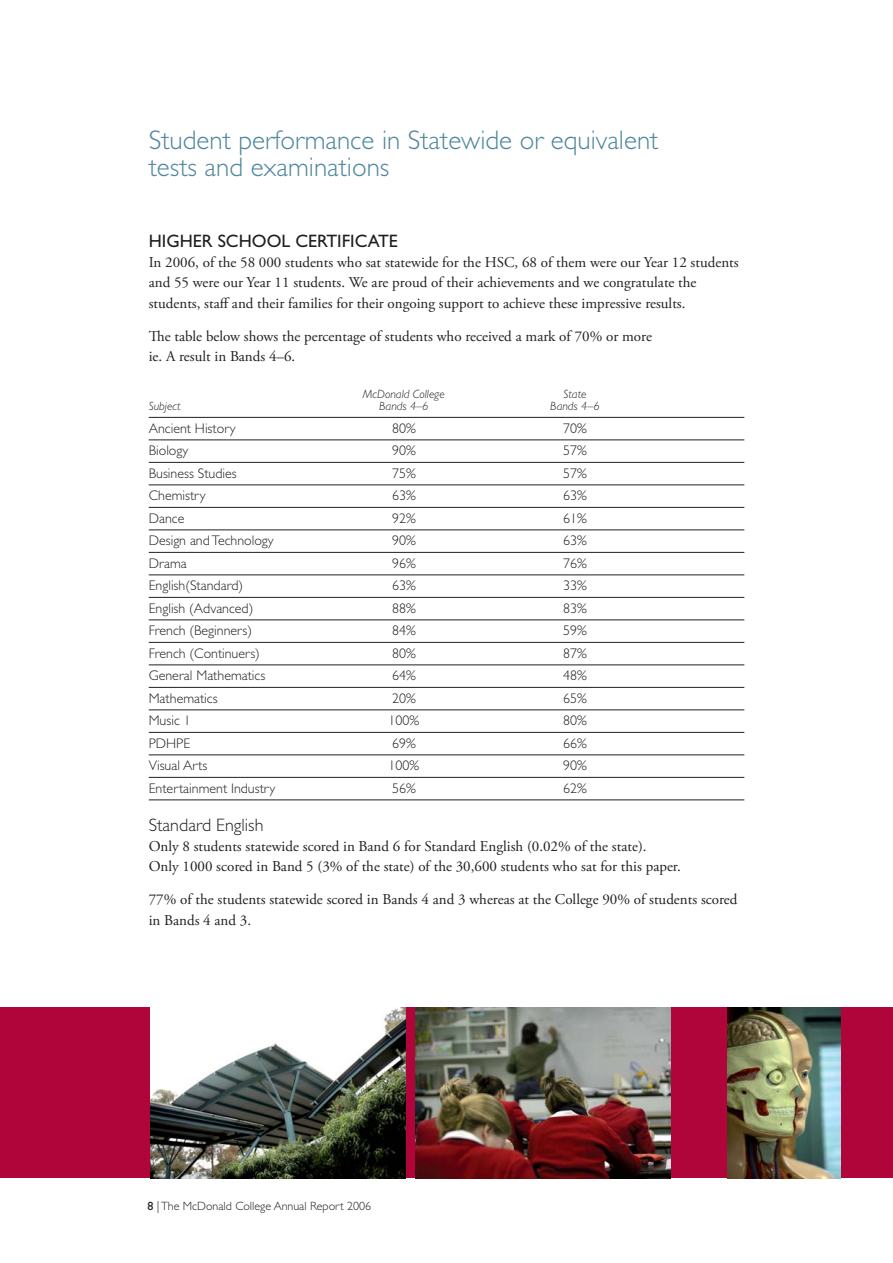
<style>
.page{position:relative;width:893px;height:1263px;background:#fff}
.page>*{position:absolute;margin:0;border:0;box-sizing:border-box;transform-origin:0 0}
.t1{font:300 27px/27px "Gill Sans";color:#4e869d}
.t2{font:18px "Gill Sans";color:#231f20}
.t3{font:300 18px "Gill Sans";color:#231f20}
.t4{font:15px/20.2px "Adobe Garamond Pro";color:#231f20}
.t5{font:300 13.95px "Gill Sans";color:#231f20}
.t6{font:italic 300 12px "Gill Sans";color:#231f20}
.t7{font:300 12px "Gill Sans";color:#231f20}
.s1{font-weight:400}
</style>
<div class="page">
<div style="left:0;top:1008px;width:892px;height:170px;background:#b0053a"></div>
<hr style="left:149px;top:417px;width:595px;height:1px;background:#231f20">
<hr style="left:149px;top:440px;width:595px;height:1px;background:#231f20">
<hr style="left:149px;top:462px;width:595px;height:1px;background:#231f20">
<hr style="left:149px;top:485px;width:595px;height:1px;background:#231f20">
<hr style="left:149px;top:507px;width:595px;height:1px;background:#231f20">
<hr style="left:149px;top:530px;width:595px;height:1px;background:#231f20">
<hr style="left:149px;top:552px;width:595px;height:1px;background:#231f20">
<hr style="left:149px;top:575px;width:595px;height:1px;background:#231f20">
<hr style="left:149px;top:597px;width:595px;height:1px;background:#231f20">
<hr style="left:149px;top:620px;width:595px;height:1px;background:#231f20">
<hr style="left:149px;top:642px;width:595px;height:1px;background:#231f20">
<hr style="left:149px;top:665px;width:595px;height:1px;background:#231f20">
<hr style="left:149px;top:687px;width:595px;height:1px;background:#231f20">
<hr style="left:149px;top:710px;width:595px;height:1px;background:#231f20">
<hr style="left:149px;top:732px;width:595px;height:1px;background:#231f20">
<hr style="left:149px;top:755px;width:595px;height:1px;background:#231f20">
<hr style="left:149px;top:777px;width:595px;height:1px;background:#231f20">
<hr style="left:149px;top:800px;width:595px;height:1px;background:#231f20">
<img style="left:150px;top:1008px;width:255px;height:170px">
<img style="left:415px;top:1008px;width:255px;height:170px">
<img style="left:727px;top:1008px;width:113px;height:170px">
<h1 class="t1" style="left:149px;top:130px;width:511px">Student performance in Statewide or equivalent tests and examinations</h1>
<p class="t2" style="left:149px;top:235px;width:251px">HIGHER SCHOOL CERTIFICATE</p>
<p class="t4" style="left:149px;top:254px;width:591px">In 2006, of the 58 000 students who sat statewide for the HSC, 68 of them were our Year 12 students and 55 were our Year 11 students. We are proud of their achievements and we congratulate the students, staff and their families for their ongoing support to achieve these impressive results.</p>
<p class="t4" style="left:149px;top:327px;width:504px">The table below shows the percentage of students who received a mark of 70% or more ie. A result in Bands 4–6.</p>
<p class="t6" style="left:363px;top:390px;width:83px">McDonald College</p>
<p class="t6" style="left:563px;top:390px;width:24px">State</p>
<p class="t6" style="left:149px;top:402px;width:33px">Subject</p>
<p class="t6" style="left:379px;top:402px;width:51px">Bands 4–6</p>
<p class="t6" style="left:550px;top:402px;width:51px">Bands 4–6</p>
<p class="t5" style="left:149px;top:423px;width:88px">Ancient History</p>
<p class="t5" style="left:392px;top:423px;width:25px">80%</p>
<p class="t5" style="left:563px;top:423px;width:25px">70%</p>
<p class="t5" style="left:149px;top:446px;width:41px">Biology</p>
<p class="t5" style="left:392px;top:446px;width:25px">90%</p>
<p class="t5" style="left:563px;top:446px;width:25px">57%</p>
<p class="t5" style="left:149px;top:468px;width:90px">Business Studies</p>
<p class="t5" style="left:392px;top:468px;width:25px">75%</p>
<p class="t5" style="left:563px;top:468px;width:25px">57%</p>
<p class="t5" style="left:149px;top:491px;width:58px">Chemistry</p>
<p class="t5" style="left:392px;top:491px;width:25px">63%</p>
<p class="t5" style="left:563px;top:491px;width:25px">63%</p>
<p class="t5" style="left:149px;top:513px;width:37px">Dance</p>
<p class="t5" style="left:392px;top:513px;width:25px">92%</p>
<p class="t5" style="left:563px;top:513px;width:25px">61%</p>
<p class="t5" style="left:149px;top:536px;width:126px">Design and Technology</p>
<p class="t5" style="left:392px;top:536px;width:25px">90%</p>
<p class="t5" style="left:563px;top:536px;width:25px">63%</p>
<p class="t5" style="left:149px;top:558px;width:39px">Drama</p>
<p class="t5" style="left:392px;top:558px;width:25px">96%</p>
<p class="t5" style="left:563px;top:558px;width:25px">76%</p>
<p class="t5" style="left:149px;top:581px;width:96px">English(Standard)</p>
<p class="t5" style="left:392px;top:581px;width:25px">63%</p>
<p class="t5" style="left:563px;top:581px;width:25px">33%</p>
<p class="t5" style="left:149px;top:603px;width:106px">English (Advanced)</p>
<p class="t5" style="left:392px;top:603px;width:25px">88%</p>
<p class="t5" style="left:563px;top:603px;width:25px">83%</p>
<p class="t5" style="left:149px;top:626px;width:105px">French (Beginners)</p>
<p class="t5" style="left:392px;top:626px;width:25px">84%</p>
<p class="t5" style="left:563px;top:626px;width:25px">59%</p>
<p class="t5" style="left:149px;top:648px;width:113px">French (Continuers)</p>
<p class="t5" style="left:392px;top:648px;width:25px">80%</p>
<p class="t5" style="left:563px;top:648px;width:25px">87%</p>
<p class="t5" style="left:149px;top:671px;width:118px">General Mathematics</p>
<p class="t5" style="left:392px;top:671px;width:25px">64%</p>
<p class="t5" style="left:563px;top:671px;width:25px">48%</p>
<p class="t5" style="left:149px;top:693px;width:70px">Mathematics</p>
<p class="t5" style="left:392px;top:693px;width:25px">20%</p>
<p class="t5" style="left:563px;top:693px;width:25px">65%</p>
<p class="t5" style="left:149px;top:716px;width:43px">Music 1</p>
<p class="t5" style="left:388px;top:716px;width:32px">100%</p>
<p class="t5" style="left:563px;top:716px;width:25px">80%</p>
<p class="t5" style="left:149px;top:738px;width:43px">PDHPE</p>
<p class="t5" style="left:392px;top:738px;width:25px">69%</p>
<p class="t5" style="left:563px;top:738px;width:25px">66%</p>
<p class="t5" style="left:149px;top:761px;width:60px">Visual Arts</p>
<p class="t5" style="left:388px;top:761px;width:32px">100%</p>
<p class="t5" style="left:563px;top:761px;width:25px">90%</p>
<p class="t5" style="left:149px;top:783px;width:128px">Entertainment Industry</p>
<p class="t5" style="left:392px;top:783px;width:25px">56%</p>
<p class="t5" style="left:563px;top:783px;width:25px">62%</p>
<p class="t3" style="left:149px;top:819px;width:116px">Standard English</p>
<p class="t4" style="left:149px;top:838px;width:533px">Only 8 students statewide scored in Band 6 for Standard English (0.02% of the state).<br>Only 1000 scored in Band 5 (3% of the state) of the 30,600 students who sat for this paper.</p>
<p class="t4" style="left:149px;top:891px;width:590px">77% of the students statewide scored in Bands 4 and 3 whereas at the College 90% of students scored in Bands 4 and 3.</p>
<p class="t7" style="left:147px;top:1202px;width:225px"><span class="s1">8</span> | The McDonald College Annual Report 2006</p>
</div>
